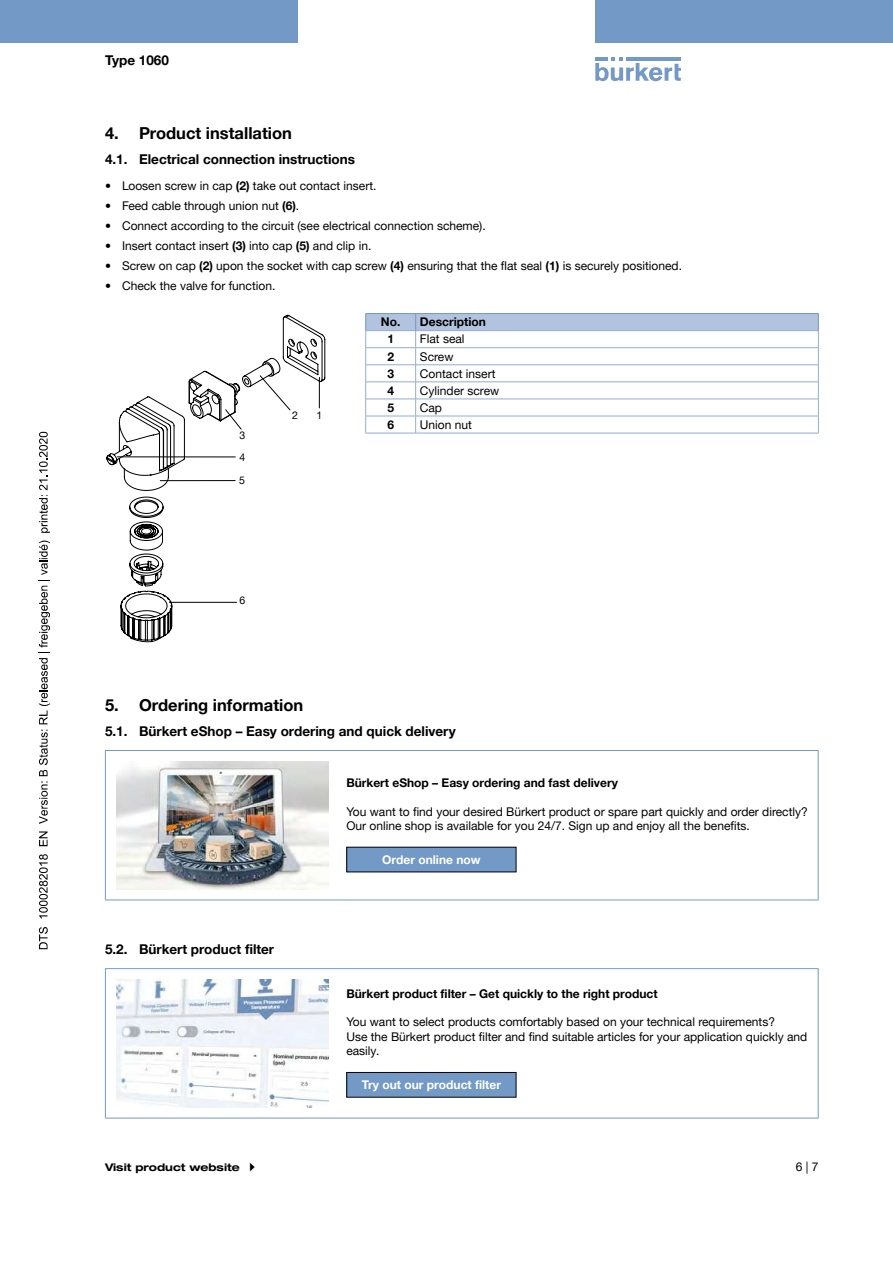
<style>
.page{position:relative;width:893px;height:1263px;background:#fff}
.page>*{position:absolute;margin:0;border:0;box-sizing:border-box;transform-origin:0 0}
.t1{font:700 16.5px "Helvetica Neue LTW1 G";color:#000}
.t2{font:700 13.5px "Helvetica Neue LTW1 G";color:#000}
.t3{font:12px/14.4px "Helvetica Neue LTW1 G";color:#000}
.t4{font:700 12px/17.1px "Helvetica Neue LTW1 G";color:#000}
.t5{font:700 12px "Helvetica Neue LTW1 G";color:#fff}
.t6{font:700 expanded 10.5px "Helvetica Neue LTW1 G";color:#000}
.t7{font:10.5px "Helvetica Neue LTW1 G";color:#000}
.s1{font-weight:700}
</style>
<div class="page">
<svg style="left:595px;top:57px;width:86px;height:24px"></svg>
<hr style="left:626px;top:57px;width:55px;height:4px;background:#7399c6">
<div style="left:0;top:0;width:298px;height:42px;background:#7399c6"></div>
<div style="left:595px;top:0;width:298px;height:42px;background:#7399c6"></div>
<svg style="left:106px;top:314px;width:220px;height:328px"></svg>
<hr style="left:365px;top:313px;width:51px;height:1px;background:#7399c6">
<hr style="left:416px;top:313px;width:403px;height:1px;background:#7399c6">
<hr style="left:365px;top:433px;width:51px;height:1px;background:#91add2">
<hr style="left:416px;top:433px;width:403px;height:1px;background:#91add2">
<svg style="left:365px;top:314px;width:454px;height:119px"></svg>
<hr style="left:338px;top:750px;width:481px;height:1px;background:#7399c6">
<hr style="left:818px;top:751px;width:1px;height:148px;background:#7399c6">
<hr style="left:338px;top:899px;width:481px;height:1px;background:#7399c6">
<hr style="left:105px;top:750px;width:233px;height:1px;background:#7399c6">
<hr style="left:105px;top:751px;width:1px;height:148px;background:#7399c6">
<hr style="left:105px;top:899px;width:233px;height:1px;background:#7399c6">
<img style="left:116px;top:761px;width:213px;height:128px">
<div style="left:347px;top:847px;width:169px;height:25px;background:#7399c6"></div>
<hr style="left:105px;top:968px;width:233px;height:1px;background:#7399c6">
<hr style="left:105px;top:969px;width:1px;height:149px;background:#7399c6">
<hr style="left:338px;top:968px;width:481px;height:1px;background:#7399c6">
<hr style="left:818px;top:969px;width:1px;height:149px;background:#7399c6">
<hr style="left:105px;top:1118px;width:233px;height:1px;background:#7399c6">
<hr style="left:338px;top:1118px;width:481px;height:1px;background:#7399c6">
<img style="left:116px;top:979px;width:213px;height:128px">
<div style="left:347px;top:1072px;width:169px;height:25px;background:#7399c6"></div>
<div style="left:346px;top:1072px;width:170px;height:25px;border:1px solid #000"></div>
<svg style="left:39px;top:927px;width:9px;height:22px"></svg>
<svg style="left:39px;top:854px;width:9px;height:64px"></svg>
<svg style="left:39px;top:831px;width:9px;height:15px"></svg>
<svg style="left:39px;top:540px;width:11px;height:284px"></svg>
<svg style="left:39px;top:432px;width:11px;height:101px"></svg>
<p class="t2" style="left:105px;top:52px;width:65px">Type 1060</p>
<h1 class="t1" style="left:105px;top:123px;width:188px">4. Product installation</h1>
<p class="t2" style="left:105px;top:151px;width:251px">4.1. Electrical connection instructions</p>
<p class="t3" style="left:105px;top:179px;width:273px">• Loosen screw in cap <span class="s1">(2)</span> take out contact insert.</p>
<p class="t3" style="left:105px;top:199px;width:196px">• Feed cable through union nut <span class="s1">(6)</span>.</p>
<p class="t3" style="left:105px;top:219px;width:382px">• Connect according to the circuit (see electrical connection scheme).</p>
<p class="t3" style="left:105px;top:239px;width:268px">• Insert contact insert <span class="s1">(3)</span> into cap <span class="s1">(5)</span> and clip in.</p>
<p class="t3" style="left:105px;top:259px;width:579px">• Screw on cap <span class="s1">(2)</span> upon the socket with cap screw <span class="s1">(4)</span> ensuring that the flat seal <span class="s1">(1)</span> is securely positioned.</p>
<p class="t3" style="left:105px;top:279px;width:172px">• Check the valve for function.</p>
<p class="t7" style="left:240px;top:428px;width:7px">3</p>
<p class="t7" style="left:239px;top:450px;width:7px">4</p>
<p class="t7" style="left:239px;top:474px;width:7px">5</p>
<p class="t7" style="left:240px;top:594px;width:7px">6</p>
<p class="t7" style="left:292px;top:408px;width:7px">2</p>
<p class="t7" style="left:316px;top:408px;width:7px">1</p>
<p class="t4" style="left:387px;top:313px;width:100px;text-indent:-6px">No. Description<br>1</p>
<p class="t3" style="left:420px;top:332px;width:46px">Flat seal</p>
<p class="t4" style="left:387px;top:348px;width:8px">2</p>
<p class="t3" style="left:420px;top:349px;width:35px">Screw</p>
<p class="t4" style="left:387px;top:365px;width:8px">3</p>
<p class="t3" style="left:420px;top:366px;width:77px">Contact insert</p>
<p class="t4" style="left:387px;top:382px;width:8px">4</p>
<p class="t3" style="left:420px;top:383px;width:81px">Cylinder screw</p>
<p class="t4" style="left:387px;top:399px;width:8px">5</p>
<p class="t3" style="left:420px;top:400px;width:24px">Cap</p>
<p class="t4" style="left:387px;top:416px;width:8px">6</p>
<p class="t3" style="left:420px;top:417px;width:54px">Union nut</p>
<h1 class="t1" style="left:105px;top:695px;width:200px">5. Ordering information</h1>
<p class="t2" style="left:105px;top:722px;width:352px">5.1. Bürkert eShop – Easy ordering and quick delivery</p>
<p class="t4" style="left:346px;top:774px;width:273px">Bürkert eShop – Easy ordering and fast delivery</p>
<p class="t3" style="left:346px;top:804px;width:463px">You want to find your desired Bürkert product or spare part quickly and order -directly?<br>Our online shop is available for you 24/7. Sign up and enjoy all the benefits.</p>
<p class="t5" style="left:382px;top:852px;width:100px">Order online now</p>
<p class="t2" style="left:105px;top:940px;width:171px">5.2. Bürkert product filter</p>
<p class="t4" style="left:346px;top:985px;width:313px">Bürkert product filter – Get quickly to the right product</p>
<p class="t3" style="left:346px;top:1015px;width:462px">You want to select products comfortably based on your technical requirements?<br>Use the Bürkert product filter and find suitable articles for your application quickly and easily.</p>
<p class="t5" style="left:362px;top:1077px;width:141px">Try out our product filter</p>
<p class="t6" style="left:105px;top:1161px;width:136px">Visit product website</p>
<p class="t3" style="left:796px;top:1159px;width:24px">6 | 7</p>
</div>
